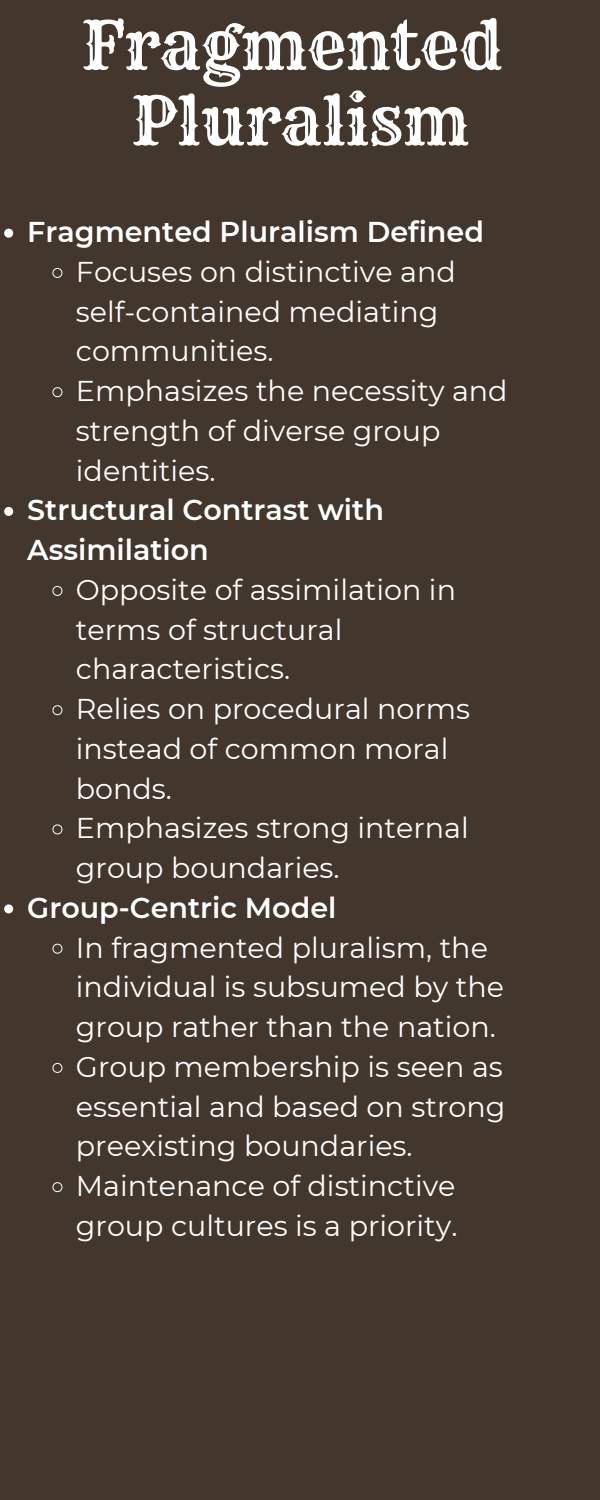
<style>
.page{position:relative;width:600px;height:1500px;background:#42362d}
.page>*{position:absolute;margin:0;border:0;box-sizing:border-box;transform-origin:0 0}
.t1{font:66px "Rye";color:#fff}
.t2{font:28.6px/39.8px "Montserrat";color:#fff}
.t3{font:600 28.6px/39.8px "Montserrat";color:#fff}
</style>
<div class="page">
<svg style="left:4px;top:229px;width:9px;height:9px"></svg>
<svg style="left:52px;top:268px;width:11px;height:10px"></svg>
<svg style="left:52px;top:387px;width:11px;height:11px"></svg>
<svg style="left:4px;top:507px;width:9px;height:9px"></svg>
<svg style="left:52px;top:586px;width:11px;height:10px"></svg>
<svg style="left:52px;top:705px;width:11px;height:11px"></svg>
<svg style="left:52px;top:824px;width:11px;height:11px"></svg>
<svg style="left:4px;top:904px;width:9px;height:9px"></svg>
<svg style="left:52px;top:943px;width:11px;height:11px"></svg>
<svg style="left:52px;top:1063px;width:11px;height:10px"></svg>
<svg style="left:52px;top:1182px;width:11px;height:11px"></svg>
<p class="t1" style="left:81px;top:4px;width:423px">Fragmented</p>
<p class="t1" style="left:131px;top:80px;width:339px">Pluralism</p>
<p class="t3" style="left:27px;top:212px;width:458px">Fragmented Pluralism Defined</p>
<p class="t2" style="left:76px;top:252px;width:381px">Focuses on distinctive and self-contained mediating communities.</p>
<p class="t2" style="left:76px;top:371px;width:433px">Emphasizes the necessity and strength of diverse group identities.</p>
<p class="t3" style="left:27px;top:490px;width:358px">Structural Contrast with<br>Assimilation</p>
<p class="t2" style="left:76px;top:570px;width:382px">Opposite of assimilation in terms of structural characteristics.</p>
<p class="t2" style="left:76px;top:689px;width:396px">Relies on procedural norms instead of common moral bonds.</p>
<p class="t2" style="left:76px;top:808px;width:394px">Emphasizes strong internal group boundaries.</p>
<p class="t3" style="left:27px;top:888px;width:311px">Group-Centric Model</p>
<p class="t2" style="left:76px;top:928px;width:430px">In fragmented pluralism, the individual is subsumed by the group rather than the nation.</p>
<p class="t2" style="left:76px;top:1047px;width:431px;text-align:justify">Group membership is seen as essential and based on strong preexisting boundaries.</p>
<p class="t2" style="left:76px;top:1166px;width:383px">Maintenance of distinctive group cultures is a priority.</p>
</div>
